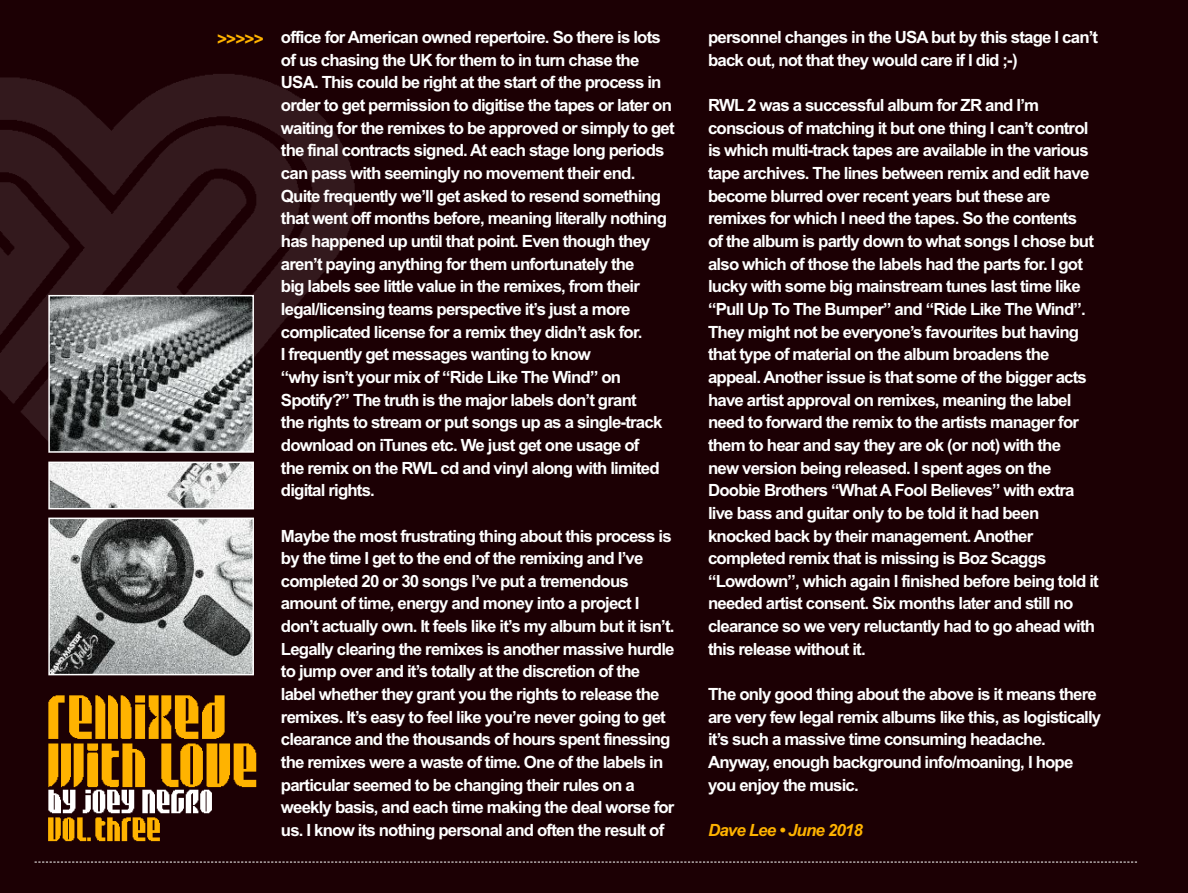
<style>
.page{position:relative;width:1188px;height:893px;background:#1c0004}
.page>*{position:absolute;margin:0;border:0;box-sizing:border-box;transform-origin:0 0}
.t1{font:700 17.1px "Arial";color:#ffb300}
.t2{font:700 16.8px/22.6px "Arial";letter-spacing:-.05em;color:#fff}
.t3{font:italic 700 16.8px "Arial";letter-spacing:-.05em;color:#ffb300}
</style>
<div class="page">
<img style="left:0;top:74px;width:355px;height:379px">
<img style="left:48px;top:695px;width:209px;height:119px">
<img style="left:48px;top:790px;width:120px;height:52px">
<svg style="left:35px;top:861px;width:1102px;height:1px"></svg>
<img style="left:51px;top:520px;width:200px;height:152px">
<div style="left:48px;top:517px;width:206px;height:158px;border:2px solid #fff"></div>
<img style="left:51px;top:298px;width:200px;height:151px">
<div style="left:48px;top:295px;width:206px;height:157px;border:2px solid #fff"></div>
<img style="left:51px;top:464px;width:200px;height:42px">
<div style="left:48px;top:461px;width:206px;height:48px;border:2px solid #fff"></div>
<p class="t1" style="left:217px;top:29px;width:48px">&gt;&gt;&gt;&gt;&gt;</p>
<p class="t2" style="left:281px;top:26px;width:395px">office for American owned repertoire. So there is lots of us chasing the UK for them to in turn chase the USA. This could be right at the start of the process in order to get permission to digitise the tapes or later on waiting for the remixes to be approved or simply to get the final contracts signed. At each stage long periods can pass with seemingly no movement their end.<br>Quite frequently we’ll get asked to resend something that went off months before, meaning literally nothing has happened up until that point. Even though they aren’t paying anything for them unfortunately the<br>big labels see little value in the remixes, from their legal/licensing teams perspective it’s just a more complicated license for a remix they didn’t ask for.<br>I frequently get messages wanting to know<br>“why isn’t your mix of “Ride Like The Wind” on Spotify?” The truth is the major labels don’t grant<br>the rights to stream or put songs up as a single-track download on iTunes etc. We just get one usage of<br>the remix on the RWL cd and vinyl along with limited digital rights.</p>
<p class="t2" style="left:281px;top:524px;width:395px">Maybe the most frustrating thing about this process is by the time I get to the end of the remixing and I’ve completed 20 or 30 songs I’ve put a tremendous amount of time, energy and money into a project I don’t actually own. It feels like it’s my album but it isn’t.<br>Legally clearing the remixes is another massive hurdle to jump over and it’s totally at the discretion of the label whether they grant you the rights to release the remixes. It’s easy to feel like you’re never going to get clearance and the thousands of hours spent finessing the remixes were a waste of time. One of the labels in particular seemed to be changing their rules on a weekly basis, and each time making the deal worse for us. I know its nothing personal and often the result of</p>
<p class="t2" style="left:708px;top:26px;width:392px">personnel changes in the USA but by this stage I can’t back out, not that they would care if I did ;-)</p>
<p class="t2" style="left:708px;top:94px;width:392px">RWL 2 was a successful album for ZR and I’m conscious of matching it but one thing I can’t control is which multi-track tapes are available in the various tape archives. The lines between remix and edit have become blurred over recent years but these are remixes for which I need the tapes. So the contents<br>of the album is partly down to what songs I chose but also which of those the labels had the parts for. I got lucky with some big mainstream tunes last time like “Pull Up To The Bumper” and “Ride Like The Wind”.<br>They might not be everyone’s favourites but having that type of material on the album broadens the appeal. Another issue is that some of the bigger acts have artist approval on remixes, meaning the label need to forward the remix to the artists manager for them to hear and say they are ok (or not) with the<br>new version being released. I spent ages on the Doobie Brothers “What A Fool Believes” with extra live bass and guitar only to be told it had been knocked back by their management. Another completed remix that is missing is Boz Scaggs “Lowdown”, which again I finished before being told it needed artist consent. Six months later and still no clearance so we very reluctantly had to go ahead with this release without it.</p>
<p class="t2" style="left:708px;top:683px;width:395px">The only good thing about the above is it means there are very few legal remix albums like this, as logistically it’s such a massive time consuming headache.<br>Anyway, enough background info/moaning, I hope you enjoy the music.</p>
<p class="t3" style="left:708px;top:820px;width:156px">Dave Lee • June 2018</p>
</div>
